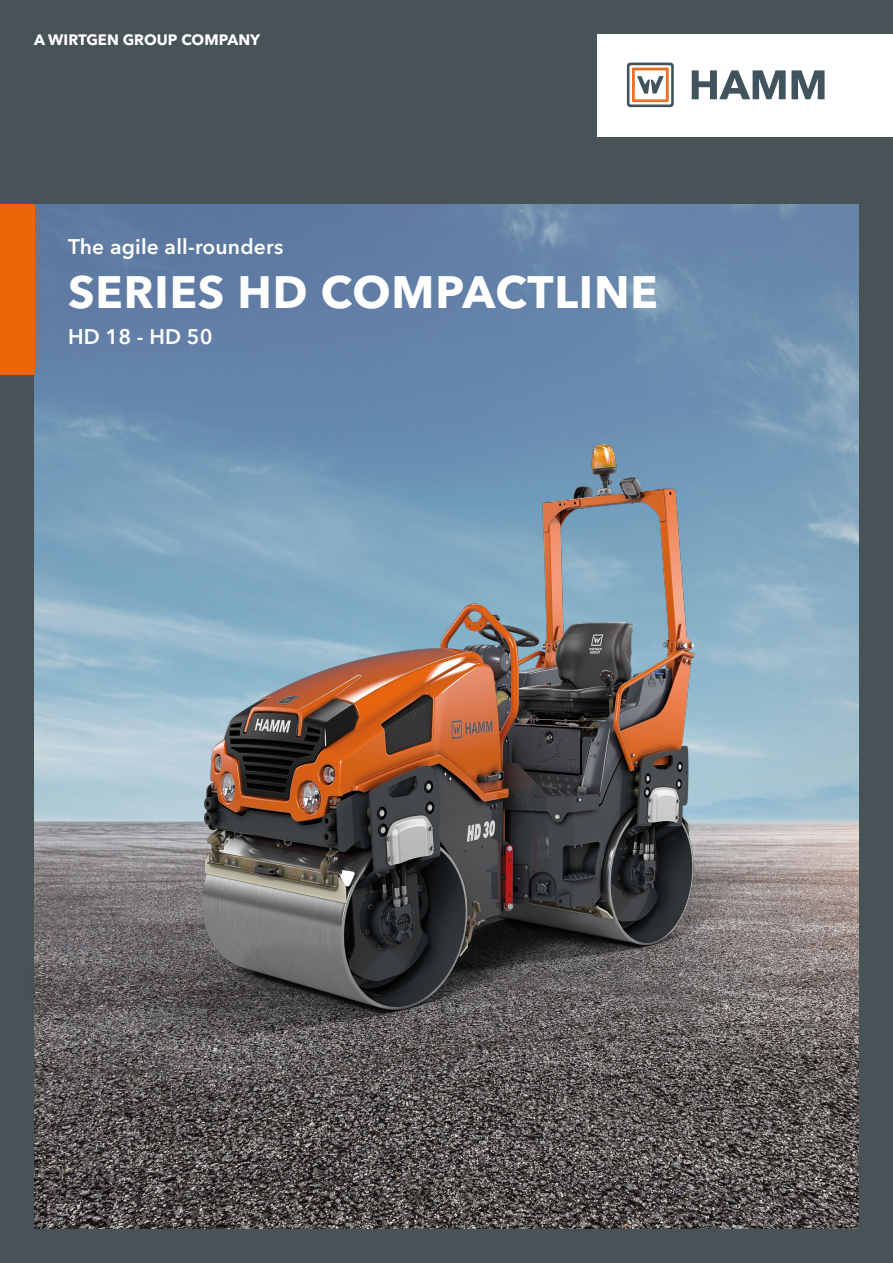
<style>
.page{position:relative;width:893px;height:1263px;background:#485358}
.page>*{position:absolute;margin:0;border:0;box-sizing:border-box;transform-origin:0 0}
.t1{font:700 45px "Avenir Next LT Pro";letter-spacing:.02em;color:#fff}
.t2{font:600 21px "Avenir Next LT Pro";letter-spacing:.01em;color:#fff}
.t3{font:700 15px "Avenir Next LT Pro";color:#fff}
</style>
<div class="page">
<img style="left:34px;top:1125px;width:825px;height:104px">
<img style="left:0;top:204px;width:859px;height:921px">
<div style="left:597px;top:34px;width:296px;height:102px;background:#fff"></div>
<svg style="left:692px;top:70px;width:133px;height:29px"></svg>
<svg style="left:627px;top:63px;width:47px;height:44px"></svg>
<p class="t3" style="left:34px;top:31px;width:228px">A WIRTGEN GROUP COMPANY</p>
<p class="t2" style="left:68px;top:234px;width:217px">The agile all-rounders</p>
<h1 class="t1" style="left:68px;top:265px;width:591px">SERIES HD COMPACTLINE</h1>
<p class="t2" style="left:68px;top:324px;width:146px">HD 18 - HD 50</p>
</div>
